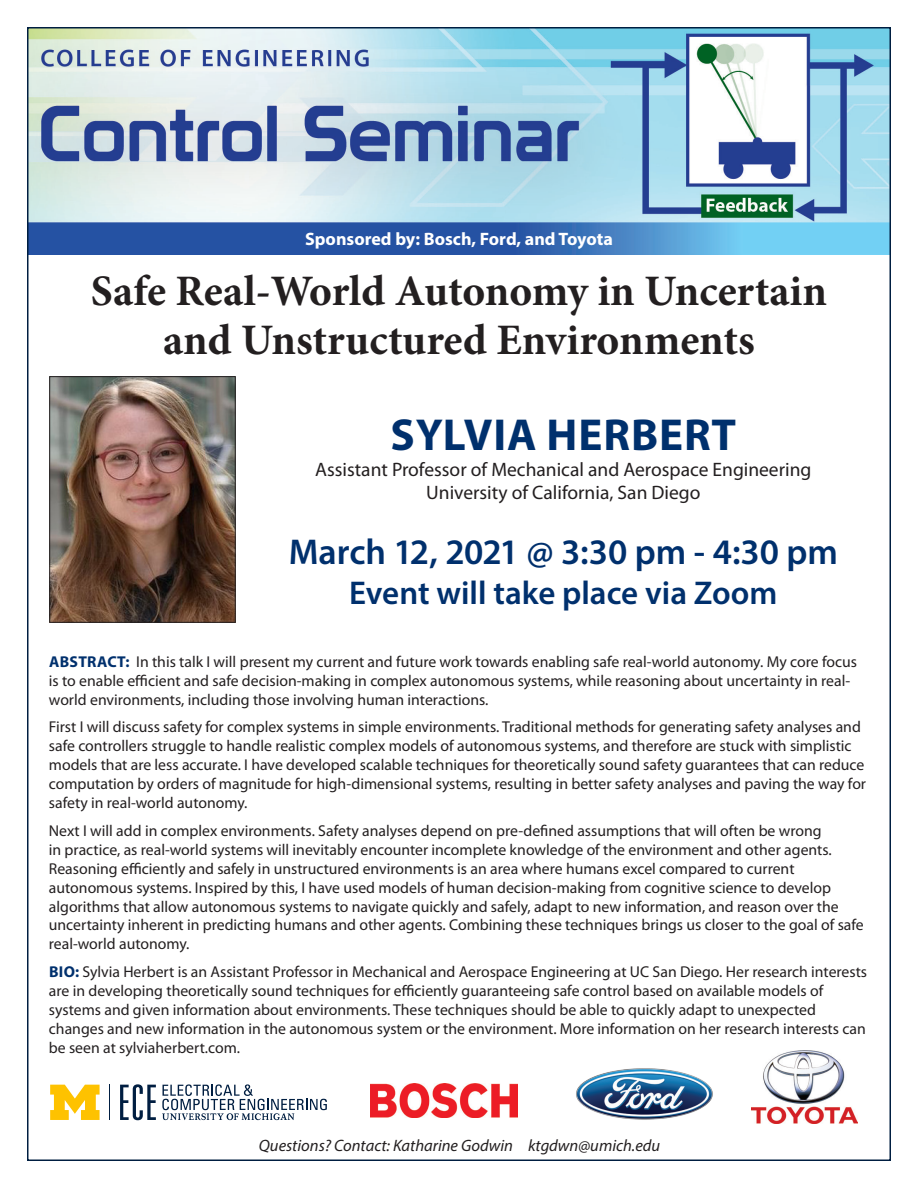
<style>
.page{position:relative;width:918px;height:1188px;background:#fff}
.page>*{position:absolute;margin:0;border:0;box-sizing:border-box;transform-origin:0 0}
.t1{font:700 45px "Myriad Pro";letter-spacing:.02em;color:#00306d}
.t2{font:700 43.5px/49.5px "Minion Pro";color:#231f20;text-align:center}
.t3{font:600 36px "Myriad Pro";color:#00306d}
.t4{font:600 33px "Myriad Pro";color:#00306d}
.t5{font:19.5px "Myriad Pro";color:#231f20}
.t6{font:700 18px "Myriad Pro";color:#fff}
.t7{font:italic 16.5px "Myriad Pro";color:#231f20}
.t8{font:15.75px/18.9px "Myriad Pro";color:#231f20}
.s1{font-weight:700;color:#00306d}
</style>
<div class="page">
<img style="left:30px;top:30px;width:858px;height:225px">
<hr style="left:110px;top:1085px;width:1px;height:35px;background:#001e41">
<svg style="left:50px;top:1085px;width:50px;height:35px"></svg>
<svg style="left:120px;top:1084px;width:36px;height:36px"></svg>
<svg style="left:162px;top:1084px;width:165px;height:36px"></svg>
<img style="left:370px;top:1084px;width:148px;height:34px">
<img style="left:576px;top:1068px;width:137px;height:52px">
<img style="left:751px;top:1051px;width:107px;height:72px">
<img style="left:52px;top:378px;width:181px;height:242px">
<div style="left:50px;top:376px;width:185px;height:246px;border:1px solid #231f20"></div>
<p class="t6" style="left:305px;top:227px;width:309px">Sponsored by: Bosch, Ford, and Toyota</p>
<p class="t2" style="left:91px;top:265px;width:738px">Safe Real-World Autonomy in Uncertain and Unstructured Environments</p>
<p class="t1" style="left:390px;top:405px;width:347px">SYLVIA HERBERT</p>
<p class="t5" style="left:315px;top:457px;width:498px">Assistant Professor of Mechanical and Aerospace Engineering</p>
<p class="t5" style="left:426px;top:481px;width:276px">University of California, San Diego</p>
<p class="t3" style="left:289px;top:529px;width:551px">March 12, 2021 @ 3:30 pm - 4:30 pm</p>
<p class="t4" style="left:349px;top:572px;width:430px">Event will take place via Zoom</p>
<p class="t8" style="left:49px;top:652px;width:810px"><span class="s1">ABSTRACT:</span> In this talk I will present my current and future work towards enabling safe real-world autonomy. My core focus is to enable efficient and safe decision-making in complex autonomous systems, while reasoning about uncertainty in real&shy;world environments, including those involving human interactions.</p>
<p class="t8" style="left:49px;top:717px;width:819px">First I will discuss safety for complex systems in simple environments. Traditional methods for generating safety analyses and safe controllers struggle to handle realistic complex models of autonomous systems, and therefore are stuck with simplistic models that are less accurate. I have developed scalable techniques for theoretically sound safety guarantees that can reduce computation by orders of magnitude for high-dimensional systems, resulting in better safety analyses and paving the way for safety in real-world autonomy.</p>
<p class="t8" style="left:49px;top:821px;width:816px">Next I will add in complex environments. Safety analyses depend on pre-defined assumptions that will often be wrong<br>in practice, as real-world systems will inevitably encounter incomplete knowledge of the environment and other agents.<br>Reasoning efficiently and safely in unstructured environments is an area where humans excel compared to current autonomous systems. Inspired by this, I have used models of human decision-making from cognitive science to develop algorithms that allow autonomous systems to navigate quickly and safely, adapt to new information, and reason over the uncertainty inherent in predicting humans and other agents. Combining these techniques brings us closer to the goal of safe real-world autonomy.</p>
<p class="t8" style="left:49px;top:962px;width:820px"><span class="s1">BIO:</span> Sylvia Herbert is an Assistant Professor in Mechanical and Aerospace Engineering at UC San Diego. Her research interests are in developing theoretically sound techniques for efficiently guaranteeing safe control based on available models of systems and given information about environments. These techniques should be able to quickly adapt to unexpected changes and new information in the autonomous system or the environment. More information on her research interests can be seen at sylviaherbert.com.</p>
<p class="t7" style="left:259px;top:1135px;width:403px">Questions? Contact: Katharine Godwin ktgdwn@umich.edu</p>
</div>
